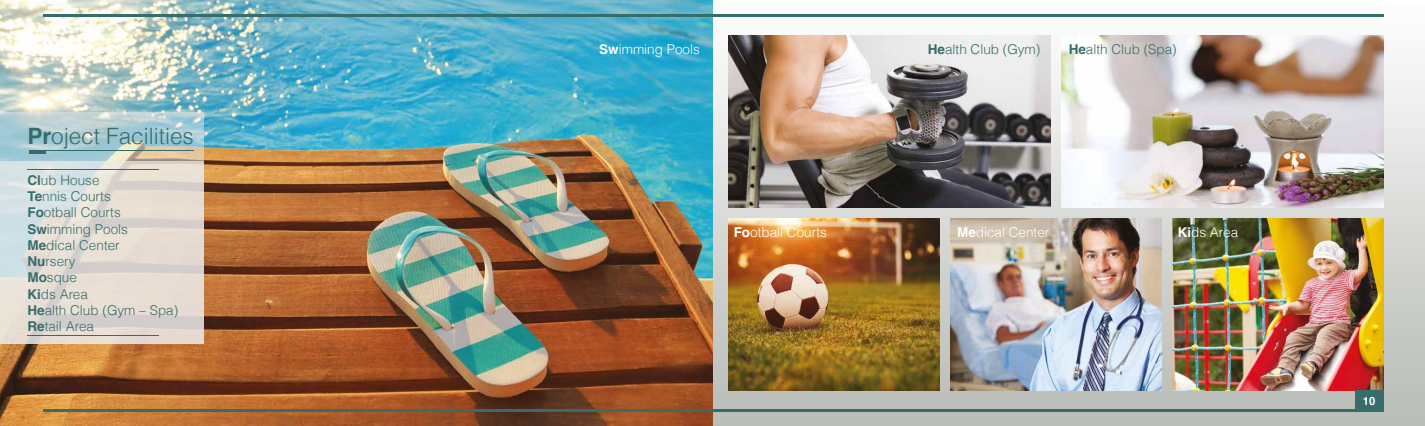
<style>
.page{position:relative;width:1425px;height:426px;background:#fff}
.page>*{position:absolute;margin:0;border:0;box-sizing:border-box;transform-origin:0 0}
.t1{font:300 22.5px "Helvetica";color:#366d6a}
.t2{font:300 13.5px/16.2px "Helvetica";color:#366d6a}
.t3{font:300 13.5px "Helvetica";color:#fff}
.t4{font:700 11.25px "Helvetica";color:#fff}
.s1{font-weight:700}
</style>
<div class="page">
<img style="left:0;top:0;width:1424px;height:425px">
<img style="left:1061px;top:36px;width:322px;height:171px">
<img style="left:728px;top:36px;width:322px;height:171px">
<img style="left:728px;top:218px;width:211px;height:171px">
<img style="left:950px;top:218px;width:211px;height:171px">
<img style="left:1172px;top:218px;width:211px;height:171px">
<svg style="left:0;top:113px;width:204px;height:231px;background:#d7d8d4"></svg>
<hr style="left:27px;top:335px;width:132px;height:1px;background:#366d6a">
<hr style="left:27px;top:169px;width:132px;height:1px;background:#366d6a">
<hr style="left:29px;top:150px;width:17px;height:3px;background:#366d6a">
<hr style="left:45px;top:150px;width:148px;height:1px;background:#366d6a">
<div style="left:1354px;top:390px;width:29px;height:20px;background:#366d6a"></div>
<hr style="left:43px;top:409px;width:1340px;height:2px;background:#366d6a">
<hr style="left:43px;top:14px;width:1340px;height:2px;background:#366d6a">
<h1 class="t1" style="left:27px;top:126px;width:168px"><span class="s1">Pr</span>oject Facilities</h1>
<p class="t2" style="left:27px;top:173px;width:152px"><span class="s1">Cl</span>ub House<br><span class="s1">Te</span>nnis Courts<br><span class="s1">Fo</span>otball Courts<br><span class="s1">Sw</span>imming Pools<br><span class="s1">Me</span>dical Center<br><span class="s1">Nu</span>rsery<br><span class="s1">Mo</span>sque<br><span class="s1">Ki</span>ds Area<br><span class="s1">He</span>alth Club (Gym – Spa)<br><span class="s1">Re</span>tail Area</p>
<p class="t3" style="left:599px;top:44px;width:102px"><span class="s1">Sw</span>imming Pools</p>
<p class="t3" style="left:733px;top:226px;width:95px"><span class="s1">Fo</span>otball Courts</p>
<p class="t2" style="left:927px;top:43px;width:114px"><span class="s1">He</span>alth Club (Gym)</p>
<p class="t2" style="left:1068px;top:43px;width:110px"><span class="s1">He</span>alth Club (Spa)</p>
<p class="t3" style="left:957px;top:226px;width:94px"><span class="s1">Me</span>dical Center</p>
<p class="t3" style="left:1177px;top:226px;width:62px"><span class="s1">Ki</span>ds Area</p>
<p class="t4" style="left:1362px;top:395px;width:14px">10</p>
</div>
